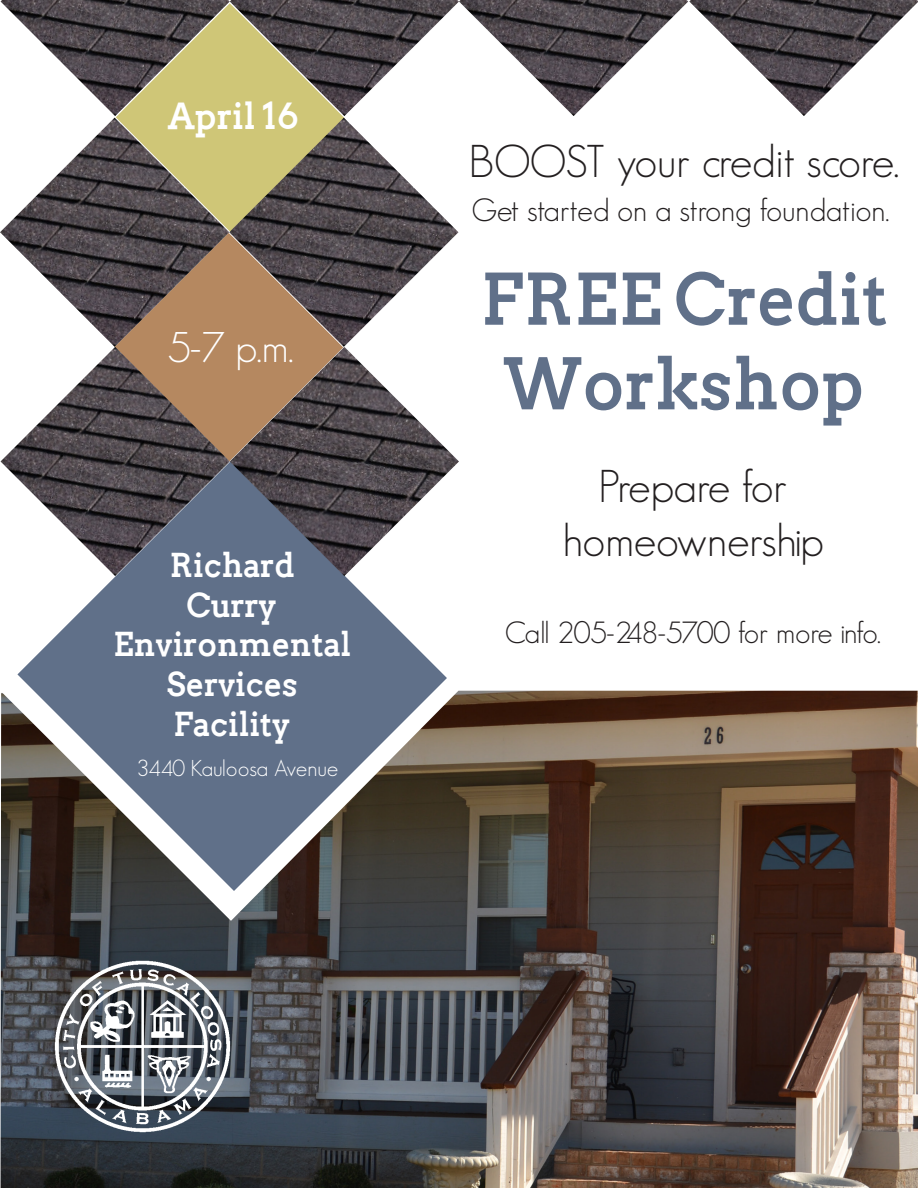
<style>
.page{position:relative;width:918px;height:1188px;background:#fff}
.page>*{position:absolute;margin:0;border:0;box-sizing:border-box;transform-origin:0 0}
.t1{font:700 70.5px/84.6px "Twentytwelve Slab";color:#607089;text-align:center}
.t2{font:300 45px "Geosans";color:#231f20}
.t3{font:300 45px "Geosans";letter-spacing:-.025em;color:#231f20}
.t4{font:300 42px "Geosans";color:#fff}
.t5{font:700 36px "Twentytwelve Slab";color:#fff}
.t6{font:700 33px "Twentytwelve Slab";color:#fff}
.t7{font:300 31.5px "Geosans";color:#231f20}
.t8{font:300 30px "Geosans";letter-spacing:-.03em;color:#231f20}
.t9{font:300 22.5px "Geosans";color:#fff}
</style>
<div class="page">
<img style="left:1px;top:0;width:917px;height:116px">
<svg style="left:116px;top:3px;width:228px;height:115px;fill:#cfc677"></svg>
<svg style="left:17px;top:576px;width:430px;height:115px;fill:#607089"></svg>
<img style="left:0;top:118px;width:459px;height:458px">
<img style="left:1px;top:691px;width:917px;height:497px">
<img style="left:52px;top:960px;width:180px;height:174px">
<p class="t5" style="left:168px;top:93px;width:133px">April 16</p>
<p class="t4" style="left:168px;top:324px;width:127px">5-7 p.m.</p>
<p class="t6" style="left:170px;top:545px;width:127px">Richard</p>
<p class="t6" style="left:187px;top:584px;width:92px">Curry</p>
<p class="t6" style="left:113px;top:624px;width:240px">Environmental</p>
<p class="t6" style="left:166px;top:664px;width:133px">Services</p>
<p class="t6" style="left:173px;top:703px;width:120px">Facility</p>
<p class="t9" style="left:137px;top:756px;width:203px">3440 Kauloosa Avenue</p>
<p class="t2" style="left:469px;top:136px;width:432px">BOOST your credit score.</p>
<p class="t7" style="left:471px;top:192px;width:420px">Get started on a strong foundation.</p>
<p class="t1" style="left:480px;top:257px;width:409px">FREE Credit<br>Workshop</p>
<p class="t3" style="left:598px;top:461px;width:191px">Prepare for</p>
<p class="t2" style="left:562px;top:515px;width:263px">homeownership</p>
<p class="t8" style="left:505px;top:616px;width:378px">Call 205-248-5700 for more info.</p>
</div>
